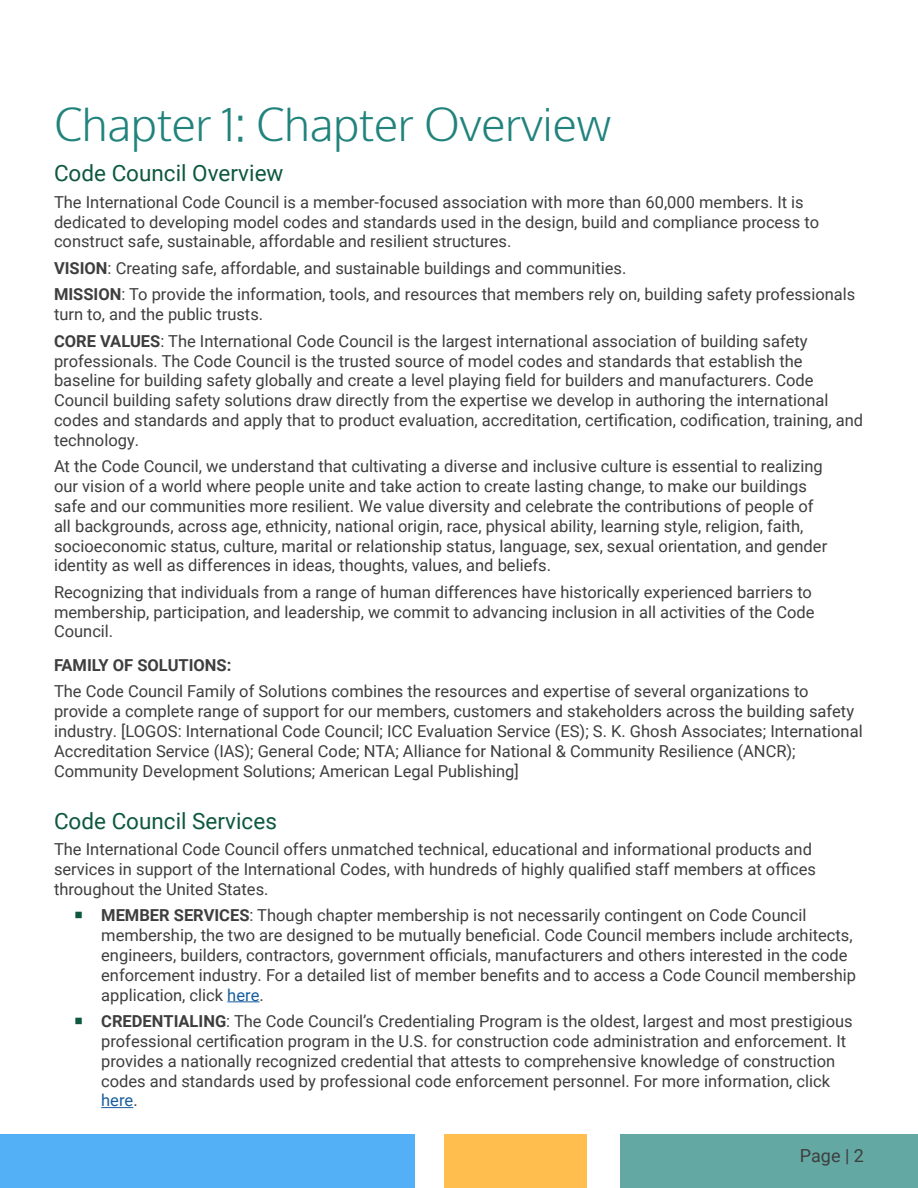
<style>
.page{position:relative;width:918px;height:1188px;background:#fff}
.page>*{position:absolute;margin:0;border:0;box-sizing:border-box;transform-origin:0 0}
.t1{font:300 45px "Oxygen";color:#21837c}
.t2{font:22.5px "Roboto";color:#0e583f}
.t3{font:18px "Roboto";color:#3e3e3f}
.t4{font:16.5px/19.8px "Roboto";color:#3e3e3f}
.t5{font:700 16.5px "Roboto";color:#3e3e3f}
.s1{font-weight:700}
.s2{color:#175d9e}
</style>
<div class="page">
<div style="left:0;top:1134px;width:415px;height:54px;background:#53b0f6"></div>
<div style="left:444px;top:1134px;width:142px;height:54px;background:#ffbe4d"></div>
<div style="left:621px;top:1134px;width:297px;height:54px;background:#64a8a3"></div>
<hr style="left:227px;top:1001px;width:32px;height:1px;background:#175d9e">
<hr style="left:101px;top:1107px;width:32px;height:1px;background:#175d9e">
<h1 class="t1" style="left:54px;top:96px;width:558px">Chapter 1: Chapter Overview</h1>
<h2 class="t2" style="left:54px;top:157px;width:231px">Code Council Overview</h2>
<p class="t4" style="left:54px;top:191px;width:767px">The International Code Council is a member-focused association with more than 60,000 members. It is dedicated to developing model codes and standards used in the design, build and compliance process to construct safe, sustainable, affordable and resilient structures.</p>
<p class="t4" style="left:54px;top:254px;width:803px;line-height:26.5px"><span class="s1">VISION</span>: Creating safe, affordable, and sustainable buildings and communities.<br><span class="s1">MISSION</span>: To provide the information, tools, and resources that members rely on, building safety professionals</p>
<p class="t4" style="left:54px;top:300px;width:755px;line-height:26.5px">turn to, and the public trusts.<br><span class="s1">CORE VALUES</span>: The International Code Council is the largest international association of building safety</p>
<p class="t4" style="left:54px;top:350px;width:811px">professionals. The Code Council is the trusted source of model codes and standards that establish the baseline for building safety globally and create a level playing field for builders and manufacturers. Code Council building safety solutions draw directly from the expertise we develop in authoring the international codes and standards and apply that to product evaluation, accreditation, certification, codification, training, and technology.</p>
<p class="t4" style="left:54px;top:456px;width:775px">At the Code Council, we understand that cultivating a diverse and inclusive culture is essential to realizing our vision of a world where people unite and take action to create lasting change, to make our buildings safe and our communities more resilient. We value diversity and celebrate the contributions of people of all backgrounds, across age, ethnicity, national origin, race, physical ability, learning style, religion, faith, socioeconomic status, culture, marital or relationship status, language, sex, sexual orientation, and gender identity as well as differences in ideas, thoughts, values, and beliefs.</p>
<p class="t4" style="left:54px;top:582px;width:762px">Recognizing that individuals from a range of human differences have historically experienced barriers to membership, participation, and leadership, we commit to advancing inclusion in all activities of the Code<br>Council.</p>
<p class="t5" style="left:54px;top:653px;width:179px">FAMILY OF SOLUTIONS:</p>
<p class="t4" style="left:54px;top:681px;width:810px">The Code Council Family of Solutions combines the resources and expertise of several organizations to provide a complete range of support for our members, customers and stakeholders across the building safety industry. [LOGOS: International Code Council; ICC Evaluation Service (ES); S. K. Ghosh Associates; International Accreditation Service (IAS); General Code; NTA; Alliance for National &amp; Community Resilience (ANCR); Community Development Solutions; American Legal Publishing]</p>
<h2 class="t2" style="left:54px;top:805px;width:224px">Code Council Services</h2>
<p class="t4" style="left:54px;top:839px;width:764px">The International Code Council offers unmatched technical, educational and informational products and services in support of the International Codes, with hundreds of highly qualified staff members at offices throughout the United States.</p>
<p class="t4" style="left:101px;top:905px;width:756px"><span class="s1">MEMBER SERVICES</span>: Though chapter membership is not necessarily contingent on Code Council membership, the two are designed to be mutually beneficial. Code Council members include architects, engineers, builders, contractors, government officials, manufacturers and others interested in the code enforcement industry. For a detailed list of member benefits and to access a Code Council membership application, click <span class="s2">here</span>.</p>
<p class="t4" style="left:101px;top:1011px;width:753px"><span class="s1">CREDENTIALING</span>: The Code Council’s Credentialing Program is the oldest, largest and most prestigious professional certification program in the U.S. for construction code administration and enforcement. It provides a nationally recognized credential that attests to comprehensive knowledge of construction codes and standards used by professional code enforcement personnel. For more information, click <span class="s2">here</span>.</p>
<p class="t3" style="left:800px;top:1142px;width:66px">Page | 2</p>
</div>
